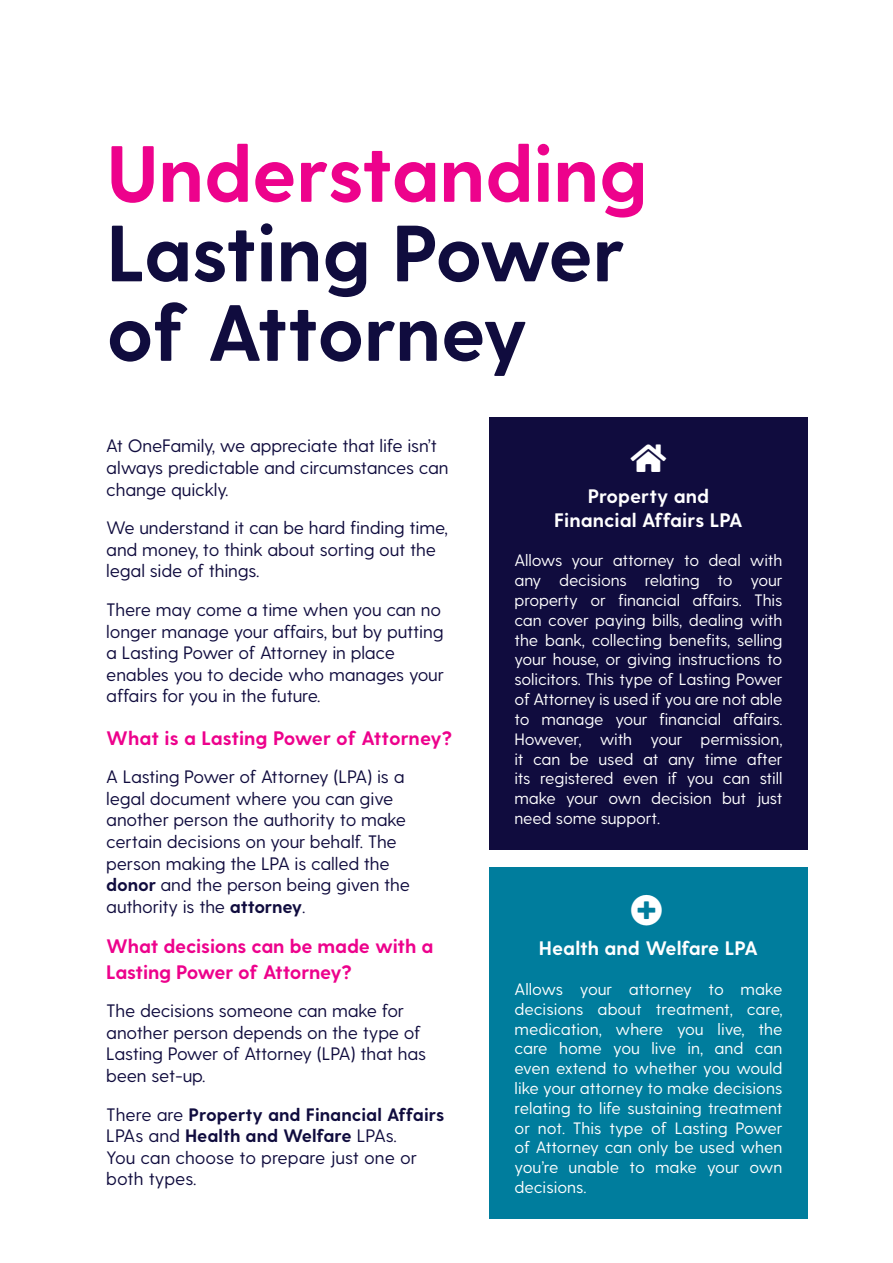
<style>
.page{position:relative;width:893px;height:1263px;background:#fff}
.page>*{position:absolute;margin:0;border:0;box-sizing:border-box;transform-origin:0 0}
.t1{font:700 79.5px/79.5px "Greycliff CF";letter-spacing:-.015em;color:#100c3e}
.t2{font:700 79.5px "Greycliff CF";letter-spacing:-.01em;color:#ed028c}
.t3{font:700 19.5px/25.2px "Greycliff CF";letter-spacing:-.01em;color:#ed028c}
.t4{font:700 19.5px/23.4px "Greycliff CF";color:#fff;text-align:center}
.t5{font:18px/21.6px "Greycliff CF";letter-spacing:-.01em;color:#100c3e}
.t6{font:16.5px/19.8px "Greycliff CF";letter-spacing:-.01em;color:#fff;text-align:justify}
.s1{font-weight:700}
</style>
<div class="page">
<div style="left:489px;top:417px;width:319px;height:432px;background:#100c3e"></div>
<div style="left:489px;top:867px;width:319px;height:351px;background:#007d9d"></div>
<h1 class="t2" style="left:106px;top:126px;width:543px">Understanding</h1>
<h1 class="t1" style="left:106px;top:217px;width:520px">Lasting Power of Attorney</h1>
<p class="t5" style="left:106px;top:436px;width:344px">At OneFamily, we appreciate that life isn’t always predictable and circumstances can change quickly.</p>
<p class="t5" style="left:106px;top:517px;width:343px">We understand it can be hard finding time, and money, to think about sorting out the legal side of things.</p>
<p class="t5" style="left:106px;top:599px;width:339px">There may come a time when you can no longer manage your affairs, but by putting a Lasting Power of Attorney in place enables you to decide who manages your affairs for you in the future.</p>
<p class="t3" style="left:106px;top:726px;width:347px">What is a Lasting Power of Attorney?</p>
<p class="t5" style="left:106px;top:766px;width:305px">A Lasting Power of Attorney (LPA) is a legal document where you can give another person the authority to make certain decisions on your behalf. The person making the LPA is called the <span class="s1">donor</span> and the person being given the authority is the <span class="s1">attorney</span>.</p>
<p class="t3" style="left:106px;top:935px;width:329px">What decisions can be made with a<br>Lasting Power of Attorney?</p>
<p class="t5" style="left:106px;top:1000px;width:321px">The decisions someone can make for another person depends on the type of<br>Lasting Power of Attorney (LPA) that has been set-up.</p>
<p class="t5" style="left:106px;top:1104px;width:339px">There are <span class="s1">Property and Financial Affairs<br></span>LPAs and <span class="s1">Health and Welfare</span> LPAs.<br>You can choose to prepare just one or both types.</p>
<p class="t4" style="left:554px;top:486px;width:190px">Property and<br>Financial Affairs LPA</p>
<p class="t6" style="left:514px;top:551px;width:270px">Allows your attorney to deal with any decisions relating to your property or financial affairs. This can cover paying bills, dealing with the bank, collecting benefits, selling your house, or giving instructions to solicitors. This type of Lasting Power of Attorney is used if you are not able to manage your financial affairs.<br>However, with your permission, it can be used at any time after its registered even if you can still make your own decision but just need some support.</p>
<p class="t4" style="left:539px;top:938px;width:221px">Health and Welfare LPA</p>
<p class="t6" style="left:514px;top:980px;width:270px">Allows your attorney to make decisions about treatment, care, medication, where you live, the care home you live in, and can even extend to whether you would like your attorney to make decisions relating to life sustaining treatment or not. This type of Lasting Power of Attorney can only be used when you’re unable to make your own decisions.</p>
</div>
